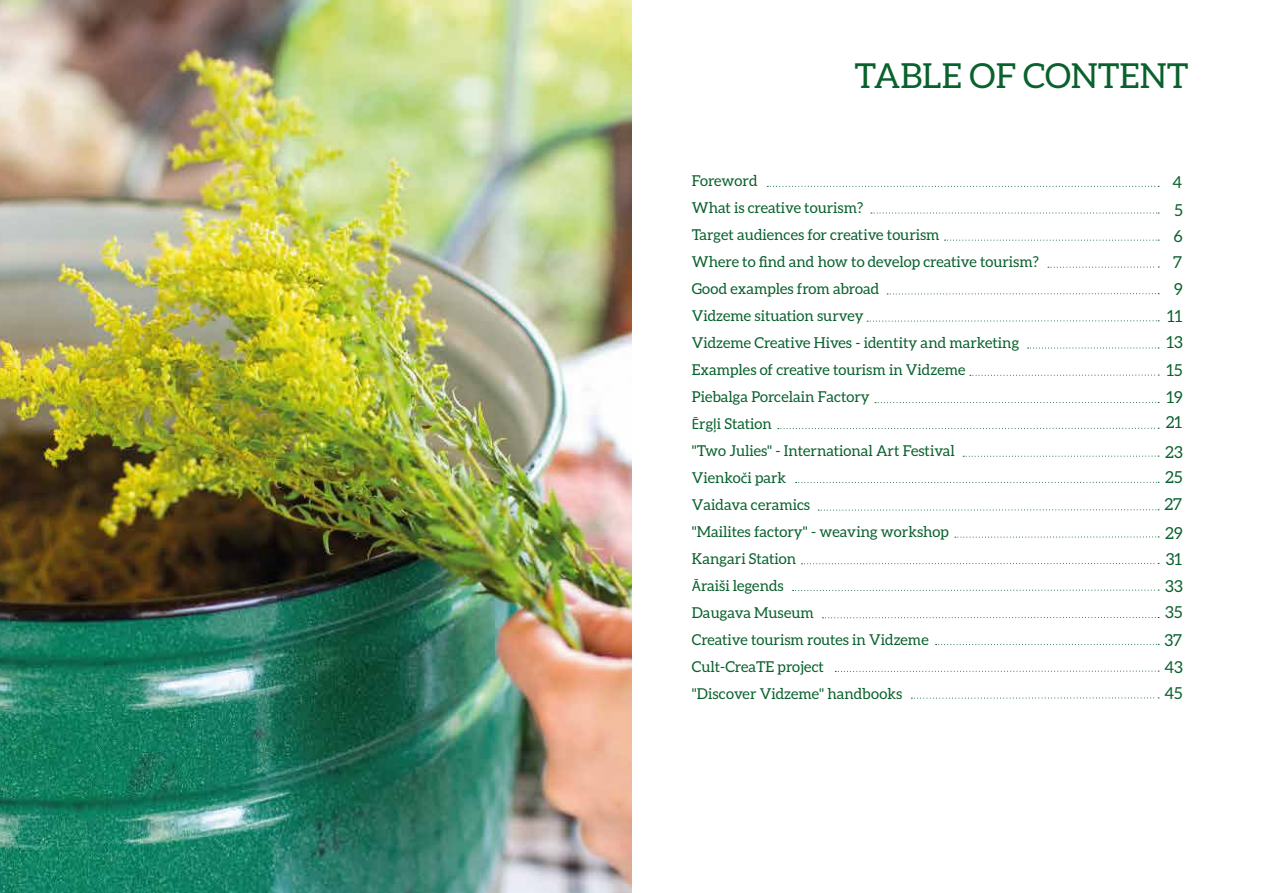
<style>
.page{position:relative;width:1263px;height:893px;background:#fff}
.page>*{position:absolute;margin:0;border:0;box-sizing:border-box;transform-origin:0 0}
.t1{font:34.5px "Aleo";color:#09612d}
.t2{font:16.5px/26.5px "Aleo";color:#09612d}
.t3{font:15px/27px "Aleo";color:#09612d}
.s1{font-family:"Myriad Pro"}
</style>
<div class="page">
<img style="left:0;top:0;width:631px;height:893px">
<svg style="left:767px;top:186px;width:392px;height:1px"></svg>
<svg style="left:871px;top:213px;width:288px;height:1px"></svg>
<svg style="left:944px;top:240px;width:215px;height:1px"></svg>
<svg style="left:1048px;top:267px;width:111px;height:1px"></svg>
<svg style="left:887px;top:293px;width:272px;height:2px"></svg>
<svg style="left:867px;top:320px;width:292px;height:2px"></svg>
<svg style="left:1027px;top:348px;width:132px;height:1px"></svg>
<svg style="left:963px;top:456px;width:196px;height:1px"></svg>
<svg style="left:970px;top:375px;width:189px;height:1px"></svg>
<svg style="left:875px;top:402px;width:284px;height:1px"></svg>
<svg style="left:778px;top:428px;width:381px;height:1px"></svg>
<svg style="left:796px;top:482px;width:363px;height:1px"></svg>
<svg style="left:818px;top:509px;width:341px;height:2px"></svg>
<svg style="left:801px;top:563px;width:358px;height:1px"></svg>
<svg style="left:792px;top:590px;width:367px;height:1px"></svg>
<svg style="left:822px;top:617px;width:337px;height:1px"></svg>
<svg style="left:835px;top:671px;width:324px;height:1px"></svg>
<svg style="left:955px;top:537px;width:204px;height:1px"></svg>
<svg style="left:936px;top:644px;width:223px;height:1px"></svg>
<svg style="left:911px;top:697px;width:248px;height:2px"></svg>
<h1 class="t1" style="left:854px;top:56px;width:335px">TABLE OF CONTENT</h1>
<p class="t3" style="left:692px;top:167px;width:349px">Foreword<br>What is creative tourism?<br>Target audiences for creative tourism<br>Where to find and how to develop creative tourism?<br>Good examples from abroad<br>Vidzeme situation survey<br>Vidzeme Creative Hives - identity and marketing<br>Examples of creative tourism in Vidzeme<br>Piebalga Porcelain Factory<br><span class="s1">Ē</span>rg<span class="s1">ļ</span>i Station<br>"Two Julies" - International Art Festival<br>Vienko<span class="s1">č</span>i park<br>Vaidava ceramics<br>"Mailites factory" - weaving workshop<br>Kangari Station<br><span class="s1">Ā</span>raiši legends<br>Daugava Museum<br>Creative tourism routes in Vidzeme<br>Cult-CreaTE project<br>"Discover Vidzeme" handbooks</p>
<p class="t2" style="left:1166px;top:169px;width:18px;text-align:center">4<br>5<br>6<br>7<br>9<br>11<br>13</p>
<p class="t2" style="left:1166px;top:357px;width:18px;line-height:27px">15<br>19</p>
<p class="t2" style="left:1165px;top:407px;width:19px;line-height:29.4px">21<br>23</p>
<p class="t2" style="left:1164px;top:462px;width:20px;line-height:28px;text-align:justify">25<br>27<br>29</p>
<p class="t2" style="left:1165px;top:545px;width:19px;line-height:27.5px">31<br>33</p>
<p class="t2" style="left:1164px;top:598px;width:20px;line-height:27.2px;text-align:justify">35<br>37<br>43<br>45</p>
</div>
